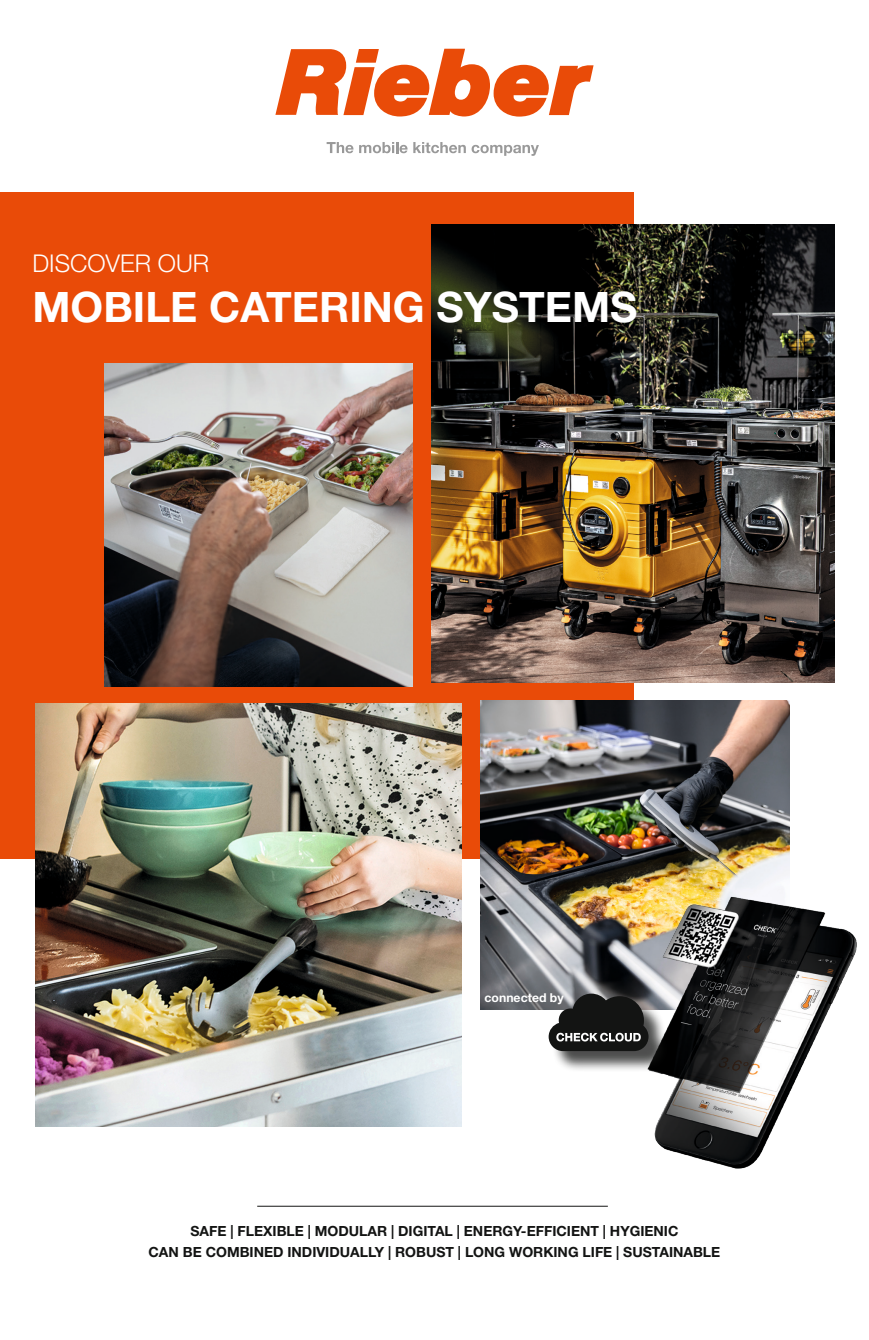
<style>
.page{position:relative;width:869px;height:1340px;background:#fff}
.page>*{position:absolute;margin:0;border:0;box-sizing:border-box;transform-origin:0 0}
.t1{font:700 42px "Helvetica Neue LT Std";color:#fff}
.t2{font:300 24.5px "Helvetica Neue LT Std";color:#fff}
.t3{font:700 14px "Helvetica Neue LT Std";color:#131413}
.t4{font:700 12.25px "Helvetica Neue LT Std";color:#fff}
</style>
<div class="page">
<div style="left:0;top:192px;width:632px;height:666px;background:#e94b08"></div>
<img style="left:104px;top:363px;width:308px;height:323px">
<img style="left:480px;top:700px;width:309px;height:309px">
<img style="left:35px;top:703px;width:426px;height:423px">
<img style="left:431px;top:224px;width:403px;height:458px">
<svg style="left:326px;top:142px;width:27px;height:11px"></svg>
<svg style="left:359px;top:142px;width:48px;height:11px"></svg>
<svg style="left:413px;top:142px;width:52px;height:11px"></svg>
<svg style="left:471px;top:145px;width:67px;height:11px"></svg>
<svg style="left:275px;top:49px;width:318px;height:68px"></svg>
<img style="left:602px;top:804px;width:255px;height:365px">
<hr style="left:257px;top:1205px;width:350px;height:1px;background:#131413">
<div style="left:551px;top:996px;width:118px;height:76px;background:#131413;opacity:.75"></div>
<svg style="left:548px;top:993px;width:100px;height:58px;background:#3b3c3c"></svg>
<p class="t2" style="left:32px;top:248px;width:178px">DISCOVER OUR</p>
<p class="t1" style="left:32px;top:281px;width:606px">MOBILE CATERING SYSTEMS</p>
<p class="t4" style="left:484px;top:990px;width:81px">connected by</p>
<p class="t3" style="left:190px;top:1222px;width:489px">SAFE | FLEXIBLE | MODULAR | DIGITAL | ENERGY-EFFICIENT | HYGIENIC</p>
<p class="t3" style="left:148px;top:1243px;width:573px">CAN BE COMBINED INDIVIDUALLY | ROBUST | LONG WORKING LIFE | SUSTAINABLE</p>
</div>
